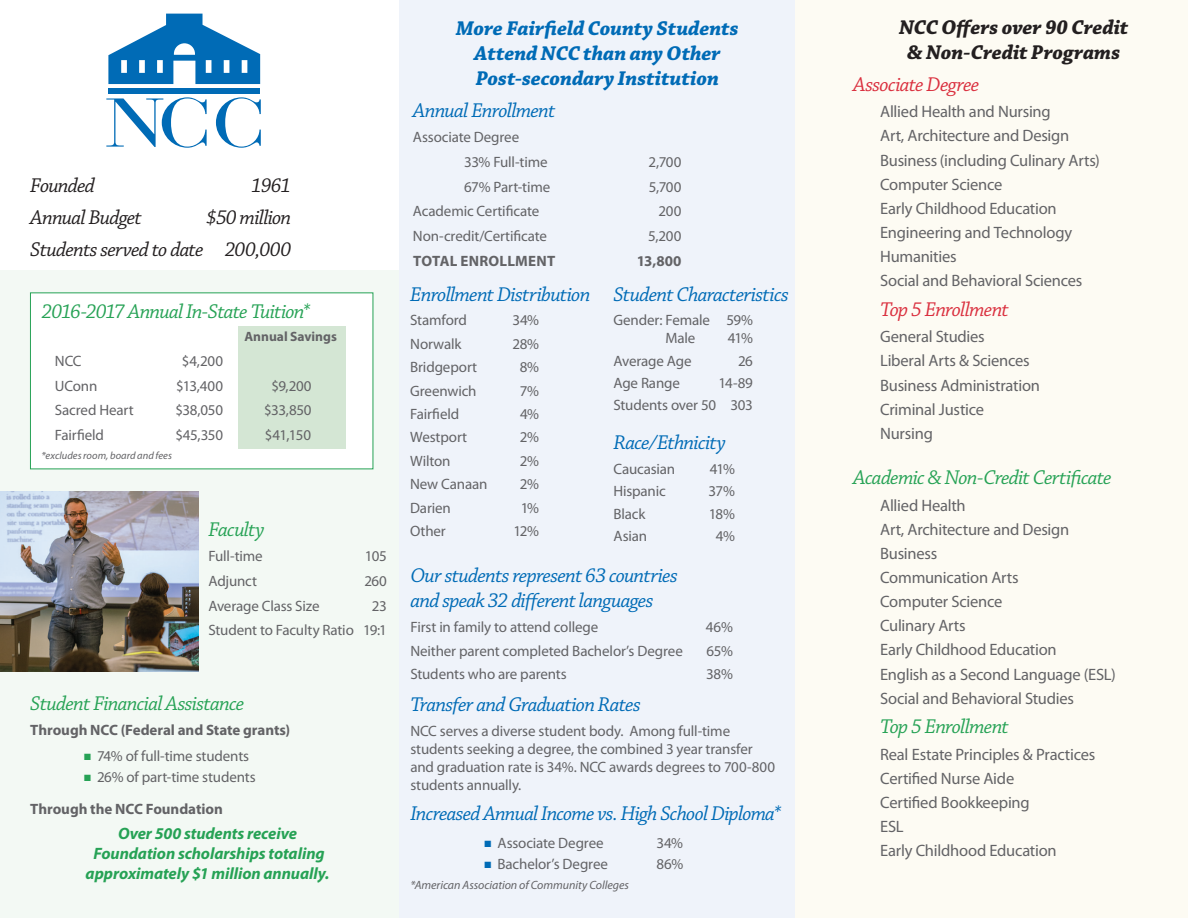
<style>
.page{position:relative;width:1188px;height:918px;background:#fff}
.page>*{position:absolute;margin:0;border:0;box-sizing:border-box;transform-origin:0 0}
.t1{font:italic 21px/25.2px "Chaparral Pro";letter-spacing:-.035em;color:#006bb6}
.t2{font:italic 21px "Chaparral Pro";letter-spacing:-.035em;color:#26a255}
.t3{font:italic 700 21px/25.2px "Chaparral Pro";letter-spacing:-.005em;color:#006bb6;text-align:center}
.t4{font:italic 21px/32px "Chaparral Pro";letter-spacing:-.035em;color:#231f20;text-align:right}
.t5{font:italic 700 21px/25.2px "Chaparral Pro";letter-spacing:-.005em;color:#231f20;text-align:center}
.t6{font:italic 21px "Chaparral Pro";letter-spacing:-.035em;color:#da2f3e}
.t7{font:16.5px/24.2px "Myriad Pro";letter-spacing:-.015em;color:#636366}
.t8{font:italic 700 16.5px/19.8px "Myriad Pro";letter-spacing:-.005em;color:#26a255;text-align:center}
.t9{font:15px/18px "Myriad Pro";letter-spacing:-.01em;color:#636366}
.t10{font:700 15px/31.5px "Myriad Pro";letter-spacing:-.005em;color:#636366}
.t11{font:700 13.5px "Myriad Pro";color:#636366}
.t12{font:italic 12px "Myriad Pro";letter-spacing:-.005em;color:#636366}
.t13{font:italic 10.5px "Myriad Pro";color:#636366}
.s1{color:#006bb6}
.s2{color:#26a255}
.s3{font-weight:400}
</style>
<div class="page">
<div style="left:0;top:270px;width:399px;height:648px;background:#f3f9f4"></div>
<div style="left:30px;top:292px;width:343px;height:177px;background:#fff"></div>
<div style="left:238px;top:326px;width:108px;height:122px;background:#d4e6d4"></div>
<div style="left:399px;top:0;width:396px;height:918px;background:#eff3fa"></div>
<div style="left:795px;top:0;width:393px;height:918px;background:#fdfbf3"></div>
<img style="left:0;top:491px;width:199px;height:181px">
<svg style="left:108px;top:14px;width:152px;height:70px"></svg>
<div style="left:108px;top:88px;width:152px;height:5px;background:#006bb6"></div>
<svg style="left:106px;top:97px;width:101px;height:51px"></svg>
<svg style="left:216px;top:97px;width:45px;height:51px"></svg>
<h1 class="t3" style="left:456px;top:17px;width:284px">More Fairfield County Students<br>Attend NCC than any Other<br>Post-secondary Institution</h1>
<h1 class="t1" style="left:413px;top:99px;width:144px">Annual Enrollment</h1>
<p class="t9" style="left:464px;top:124px;width:85px;line-height:24.8px;text-indent:-51px">Associate Degree<br>33% Full-time</p>
<p class="t9" style="left:649px;top:153px;width:34px">2,700</p>
<h1 class="t4" style="left:30px;top:171px;width:66px">Founded</h1>
<h1 class="t4" style="left:251px;top:171px;width:41px">1961</h1>
<h1 class="t4" style="left:30px;top:203px;width:113px">Annual Budget</h1>
<p class="t9" style="left:464px;top:177px;width:88px">67% Part-time</p>
<p class="t9" style="left:649px;top:177px;width:34px">5,700</p>
<p class="t9" style="left:413px;top:202px;width:128px">Academic Certificate</p>
<p class="t9" style="left:659px;top:202px;width:24px">200</p>
<p class="t9" style="left:413px;top:227px;width:136px">Non-credit/Certificate</p>
<p class="t9" style="left:648px;top:227px;width:35px">5,200</p>
<p class="t10" style="left:413px;top:245px;width:19px">Total</p>
<p class="t10" style="left:460px;top:245px;width:10px">enrollment</p>
<p class="t10" style="left:637px;top:245px;width:46px">13,800</p>
<h1 class="t1" style="left:410px;top:282px;width:182px">Enrollment Distribution</h1>
<p class="t9" style="left:410px;top:311px;width:58px">Stamford</p>
<p class="t9" style="left:512px;top:311px;width:28px">34%</p>
<p class="t9" style="left:410px;top:335px;width:53px">Norwalk</p>
<p class="t9" style="left:512px;top:335px;width:28px">28%</p>
<p class="t9" style="left:410px;top:358px;width:68px">Bridgeport</p>
<p class="t9" style="left:520px;top:358px;width:21px">8%</p>
<p class="t9" style="left:410px;top:381px;width:68px">Greenwich</p>
<p class="t9" style="left:520px;top:381px;width:21px">7%</p>
<p class="t9" style="left:410px;top:405px;width:51px">Fairfield</p>
<p class="t9" style="left:520px;top:405px;width:21px">4%</p>
<p class="t9" style="left:410px;top:428px;width:59px">Westport</p>
<p class="t9" style="left:520px;top:428px;width:21px">2%</p>
<p class="t9" style="left:410px;top:452px;width:42px">Wilton</p>
<p class="t9" style="left:520px;top:452px;width:21px">2%</p>
<p class="t9" style="left:410px;top:475px;width:79px">New Canaan</p>
<p class="t9" style="left:520px;top:475px;width:21px">2%</p>
<p class="t9" style="left:410px;top:498px;width:42px">Darien</p>
<p class="t9" style="left:521px;top:498px;width:20px">1%</p>
<p class="t9" style="left:410px;top:522px;width:37px">Other</p>
<p class="t9" style="left:513px;top:522px;width:27px">12%</p>
<h1 class="t4" style="left:30px;top:203px;width:263px">$50 million<br>Students served to date 200,000</h1>
<h1 class="t1" style="left:613px;top:282px;width:177px">Student Characteristics</h1>
<p class="t9" style="left:613px;top:311px;width:141px;text-align:center">Gender: Female 59%<br>Male</p>
<h1 class="t2" style="left:41px;top:300px;width:271px">2016-2017 Annual In-State Tuition*</h1>
<p class="t11" style="left:245px;top:328px;width:94px">Annual Savings</p>
<p class="t9" style="left:55px;top:352px;width:28px">NCC</p>
<p class="t9" style="left:182px;top:352px;width:43px">$4,200</p>
<p class="t9" style="left:55px;top:376px;width:44px">UConn</p>
<p class="t9" style="left:176px;top:376px;width:48px">$13,400</p>
<p class="t9" style="left:271px;top:376px;width:42px">$9,200</p>
<p class="t9" style="left:55px;top:401px;width:80px">Sacred Heart</p>
<p class="t9" style="left:175px;top:401px;width:49px">$38,050</p>
<p class="t9" style="left:264px;top:401px;width:49px">$33,850</p>
<p class="t9" style="left:55px;top:426px;width:51px">Fairfield</p>
<p class="t9" style="left:175px;top:426px;width:49px">$45,350</p>
<p class="t9" style="left:265px;top:426px;width:48px">$41,150</p>
<p class="t13" style="left:41px;top:449px;width:132px">*excludes room, board and fees</p>
<p class="t9" style="left:728px;top:329px;width:27px">41%</p>
<p class="t9" style="left:613px;top:352px;width:80px">Average Age</p>
<p class="t9" style="left:738px;top:352px;width:16px">26</p>
<p class="t9" style="left:613px;top:374px;width:68px">Age Range</p>
<p class="t9" style="left:613px;top:372px;width:141px;line-height:22.4px;text-align:right">14-89<br>Students over 50 303</p>
<h1 class="t1" style="left:613px;top:431px;width:114px">Race/Ethnicity</h1>
<p class="t9" style="left:613px;top:460px;width:63px">Caucasian</p>
<p class="t9" style="left:710px;top:460px;width:27px">41%</p>
<p class="t9" style="left:613px;top:482px;width:54px">Hispanic</p>
<p class="t9" style="left:709px;top:482px;width:28px">37%</p>
<p class="t9" style="left:613px;top:504px;width:34px">Black</p>
<p class="t9" style="left:709px;top:504px;width:28px">18%</p>
<h1 class="t2" style="left:208px;top:518px;width:58px">Faculty</h1>
<p class="t9" style="left:613px;top:527px;width:35px">Asian</p>
<p class="t9" style="left:716px;top:527px;width:21px">4%</p>
<p class="t9" style="left:208px;top:547px;width:56px">Full-time</p>
<p class="t9" style="left:365px;top:547px;width:23px">105</p>
<p class="t9" style="left:208px;top:572px;width:50px">Adjunct</p>
<p class="t9" style="left:364px;top:572px;width:24px">260</p>
<p class="t9" style="left:208px;top:596px;width:113px">Average Class Size</p>
<h1 class="t1" style="left:410px;top:564px;width:269px">Our students represent 63 countries and speak 32 different languages</h1>
<p class="t9" style="left:410px;top:618px;width:190px">First in family to attend college</p>
<p class="t9" style="left:706px;top:618px;width:29px">46%</p>
<p class="t9" style="left:410px;top:641px;width:274px">Neither parent completed Bachelor’s Degree</p>
<p class="t9" style="left:706px;top:641px;width:28px">65%</p>
<p class="t9" style="left:410px;top:665px;width:158px">Students who are parents</p>
<p class="t9" style="left:706px;top:665px;width:28px">38%</p>
<h1 class="t1" style="left:410px;top:693px;width:232px">Transfer and Graduation Rates</h1>
<p class="t9" style="left:410px;top:721px;width:366px">NCC serves a diverse student body. Among full-time students seeking a degree, the combined 3 year transfer and graduation rate is 34%. NCC awards degrees to 700-800 students annually.</p>
<h1 class="t1" style="left:410px;top:802px;width:372px">Increased Annual Income vs. High School Diploma*</h1>
<p class="t9" style="left:485px;top:834px;width:121px"><span class="s1">■</span> Associate Degree</p>
<p class="t9" style="left:656px;top:834px;width:28px">34%</p>
<p class="t9" style="left:485px;top:855px;width:125px"><span class="s1">■</span> Bachelor’s Degree</p>
<p class="t9" style="left:656px;top:855px;width:28px">86%</p>
<p class="t12" style="left:410px;top:877px;width:220px">*American Association of Community Colleges</p>
<p class="t9" style="left:208px;top:593px;width:180px;line-height:24.8px;text-align:right">23<br>Student to Faculty Ratio 19:1</p>
<h1 class="t2" style="left:30px;top:692px;width:216px">Student Financial Assistance</h1>
<p class="t10" style="left:30px;top:714px;width:262px">Through NCC (Federal and State grants)</p>
<p class="t9" style="left:84px;top:747px;width:167px"><span class="s2">■</span> 74% of full-time students</p>
<p class="t10" style="left:30px;top:761px;width:227px;text-indent:54px"><span class="s2">■</span> <span class="s3">26% of part-time students<br></span>Through the NCC Foundation</p>
<p class="t8" style="left:86px;top:823px;width:245px">Over 500 students receive<br>Foundation scholarships totaling approximately $1 million annually.</p>
<h1 class="t5" style="left:899px;top:15px;width:231px">NCC Offers over 90 Credit &amp; Non-Credit Programs</h1>
<h1 class="t6" style="left:853px;top:73px;width:128px">Associate Degree</h1>
<p class="t7" style="left:880px;top:99px;width:221px">Allied Health and Nursing<br>Art, Architecture and Design<br>Business (including Culinary Arts)<br>Computer Science<br>Early Childhood Education<br>Engineering and Technology<br>Humanities<br>Social and Behavioral Sciences</p>
<h1 class="t6" style="left:880px;top:298px;width:130px">Top 5 Enrollment</h1>
<p class="t7" style="left:880px;top:324px;width:161px">General Studies<br>Liberal Arts &amp; Sciences<br>Business Administration<br>Criminal Justice<br>Nursing</p>
<h1 class="t2" style="left:853px;top:466px;width:260px">Academic &amp; Non-Credit Certificate</h1>
<p class="t7" style="left:880px;top:493px;width:237px">Allied Health<br>Art, Architecture and Design<br>Business<br>Communication Arts<br>Computer Science<br>Culinary Arts<br>Early Childhood Education<br>English as a Second Language (ESL)<br>Social and Behavioral Studies</p>
<h1 class="t2" style="left:880px;top:715px;width:130px">Top 5 Enrollment</h1>
<p class="t7" style="left:880px;top:742px;width:217px">Real Estate Principles &amp; Practices<br>Certified Nurse Aide<br>Certified Bookkeeping<br>ESL<br>Early Childhood Education</p>
</div>
